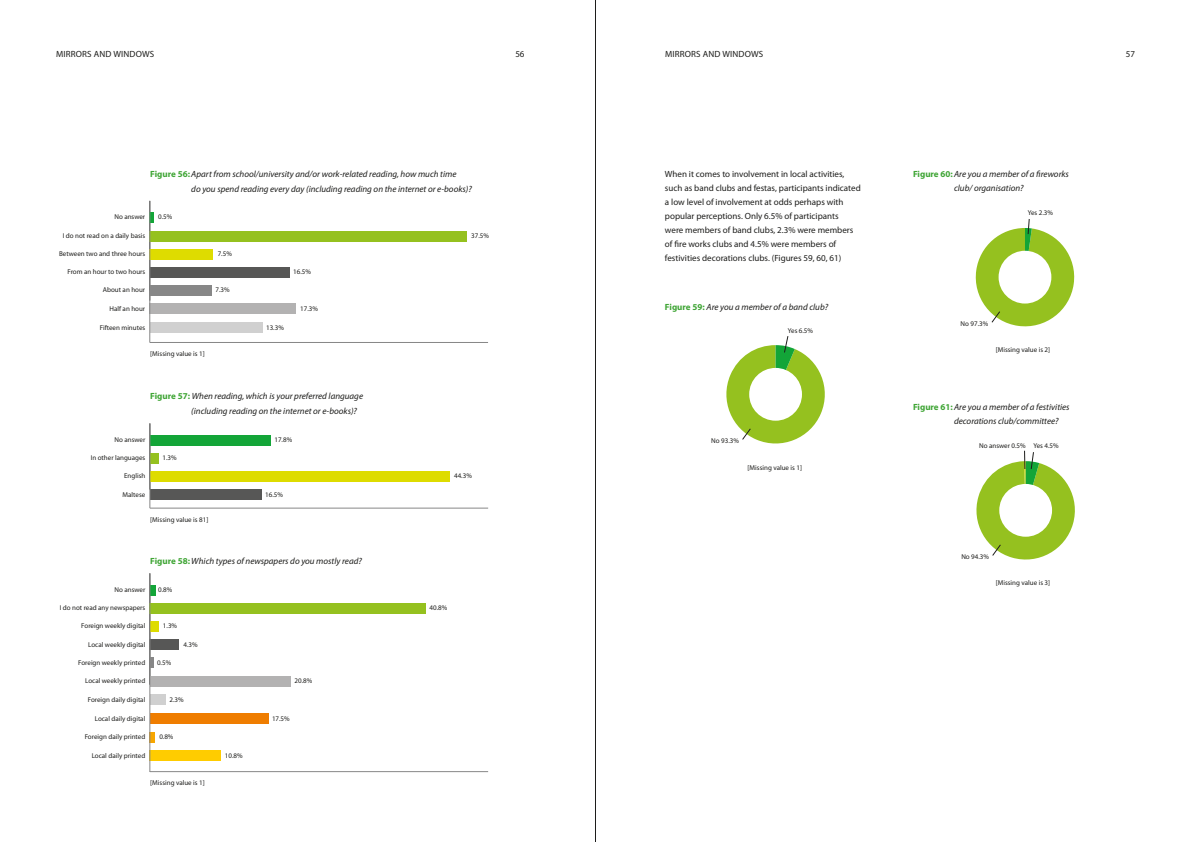
<style>
.page{position:relative;width:1191px;height:842px;background:#fff}
.page>*{position:absolute;margin:0;border:0;box-sizing:border-box;transform-origin:0 0}
.t1{font:italic 9px/15px "Myriad Pro";color:#1d1d1b}
.t2{font:9px/14px "Myriad Pro";color:#1d1d1b}
.t3{font:7px "Myriad Pro";color:#1d1d1b}
.s1{font-weight:700;font-style:normal;color:#3fa535}
</style>
<div class="page">
<hr style="left:595px;top:0;width:1px;height:842px;background:#1d1d1b">
<hr style="left:150px;top:508px;width:338px;height:1px;background:#878787">
<div style="left:150px;top:490px;width:111px;height:10px;background:#575756"></div>
<div style="left:150px;top:471px;width:299px;height:10px;background:#dedc00"></div>
<div style="left:150px;top:454px;width:9px;height:10px;background:#95c11f"></div>
<div style="left:150px;top:435px;width:120px;height:10px;background:#13a538"></div>
<hr style="left:149px;top:423px;width:1px;height:85px;background:#878787">
<hr style="left:150px;top:771px;width:338px;height:1px;background:#878787">
<div style="left:150px;top:714px;width:118px;height:10px;background:#ef7d00"></div>
<div style="left:150px;top:732px;width:5px;height:10px;background:#f7a600"></div>
<div style="left:150px;top:750px;width:71px;height:10px;background:#fc0"></div>
<div style="left:150px;top:695px;width:15px;height:10px;background:#d0d0d0"></div>
<div style="left:150px;top:676px;width:140px;height:10px;background:#b3b2b2"></div>
<svg style="left:150px;top:658px;width:3px;height:10px"></svg>
<div style="left:150px;top:640px;width:29px;height:10px;background:#575756"></div>
<div style="left:150px;top:621px;width:9px;height:10px;background:#dedc00"></div>
<div style="left:150px;top:604px;width:276px;height:10px;background:#95c11f"></div>
<div style="left:150px;top:585px;width:5px;height:10px;background:#13a538"></div>
<hr style="left:149px;top:573px;width:1px;height:199px;background:#878787">
<svg style="left:726px;top:336px;width:99px;height:108px"></svg>
<svg style="left:975px;top:219px;width:100px;height:108px"></svg>
<svg style="left:976px;top:450px;width:99px;height:110px"></svg>
<hr style="left:150px;top:342px;width:338px;height:1px;background:#878787">
<div style="left:150px;top:322px;width:112px;height:11px;background:#d0d0d0"></div>
<div style="left:150px;top:304px;width:146px;height:10px;background:#b3b2b2"></div>
<div style="left:150px;top:285px;width:61px;height:10px;background:#878787"></div>
<div style="left:150px;top:267px;width:139px;height:10px;background:#575756"></div>
<div style="left:150px;top:249px;width:63px;height:10px;background:#dedc00"></div>
<div style="left:150px;top:231px;width:317px;height:10px;background:#95c11f"></div>
<svg style="left:150px;top:213px;width:4px;height:10px"></svg>
<hr style="left:149px;top:201px;width:1px;height:141px;background:#878787">
<p class="t2" style="left:56px;top:47px;width:93px">Mirrors an d Win dows</p>
<p class="t2" style="left:515px;top:47px;width:11px">56</p>
<p class="t2" style="left:665px;top:47px;width:93px">Mirrors an d Win dows</p>
<p class="t2" style="left:1125px;top:47px;width:11px">57</p>
<p class="t1" style="left:191px;top:166px;width:282px;text-indent:-41px"><span class="s1">Figure 56:</span>Apart from school/university and/or work-related reading, how much time<br>do you spend reading every day (including reading on the internet or e-books)?</p>
<p class="t3" style="left:114px;top:213px;width:32px">No answer</p>
<p class="t3" style="left:63px;top:232px;width:84px">I do not read on a daily basis</p>
<p class="t3" style="left:59px;top:250px;width:88px">Between two and three hours</p>
<p class="t3" style="left:67px;top:268px;width:79px">From an hour to two hours</p>
<p class="t3" style="left:103px;top:286px;width:44px">About an hour</p>
<p class="t3" style="left:215px;top:286px;width:16px">7.3%</p>
<p class="t3" style="left:158px;top:213px;width:16px">0.5%</p>
<p class="t3" style="left:218px;top:250px;width:16px">7.5%</p>
<p class="t3" style="left:293px;top:268px;width:19px">16.5%</p>
<p class="t3" style="left:109px;top:305px;width:37px">Half an hour</p>
<p class="t3" style="left:300px;top:305px;width:19px">17.3%</p>
<p class="t3" style="left:100px;top:323px;width:47px">Fifteen minutes</p>
<p class="t3" style="left:266px;top:323px;width:19px">13.3%</p>
<p class="t3" style="left:150px;top:350px;width:56px">[Missing value is 1]</p>
<p class="t1" style="left:191px;top:388px;width:173px;text-indent:-41px"><span class="s1">Figure 57:</span> When reading, which is your preferred language (including reading on the internet or e-books)?</p>
<p class="t3" style="left:114px;top:436px;width:32px">No answer</p>
<p class="t3" style="left:91px;top:454px;width:56px">In other languages</p>
<p class="t3" style="left:124px;top:472px;width:23px">English</p>
<p class="t3" style="left:123px;top:491px;width:24px">Maltese</p>
<p class="t3" style="left:162px;top:454px;width:16px">1.3%</p>
<p class="t3" style="left:274px;top:436px;width:19px">17.8%</p>
<p class="t3" style="left:265px;top:491px;width:19px">16.5%</p>
<p class="t3" style="left:150px;top:515px;width:60px">[Missing value is 81]</p>
<p class="t1" style="left:150px;top:553px;width:213px"><span class="s1">Figure 58:</span>Which types of newspapers do you mostly read?</p>
<p class="t3" style="left:114px;top:586px;width:32px">No answer</p>
<p class="t3" style="left:60px;top:604px;width:87px">I do not read any newspapers</p>
<p class="t3" style="left:81px;top:622px;width:66px">Foreign weekly digital</p>
<p class="t3" style="left:88px;top:640px;width:59px">Local weekly digital</p>
<p class="t3" style="left:78px;top:659px;width:69px">Foreign weekly printed</p>
<p class="t3" style="left:85px;top:677px;width:62px">Local weekly printed</p>
<p class="t3" style="left:88px;top:696px;width:59px">Foreign daily digital</p>
<p class="t3" style="left:95px;top:714px;width:52px">Local daily digital</p>
<p class="t3" style="left:85px;top:733px;width:62px">Foreign daily printed</p>
<p class="t3" style="left:92px;top:751px;width:55px">Local daily printed</p>
<p class="t3" style="left:158px;top:586px;width:16px">0.8%</p>
<p class="t3" style="left:163px;top:622px;width:16px">1.3%</p>
<p class="t3" style="left:157px;top:659px;width:16px">0.5%</p>
<p class="t3" style="left:183px;top:640px;width:16px">4.3%</p>
<p class="t3" style="left:170px;top:696px;width:16px">2.3%</p>
<p class="t3" style="left:159px;top:733px;width:16px">0.8%</p>
<p class="t3" style="left:150px;top:779px;width:56px">[Missing value is 1]</p>
<p class="t3" style="left:225px;top:751px;width:19px">10.8%</p>
<p class="t3" style="left:294px;top:677px;width:19px">20.8%</p>
<p class="t3" style="left:272px;top:714px;width:19px">17.5%</p>
<p class="t3" style="left:471px;top:232px;width:19px">37.5%</p>
<p class="t3" style="left:454px;top:472px;width:19px">44.3%</p>
<p class="t3" style="left:430px;top:604px;width:19px">40.8%</p>
<p class="t2" style="left:665px;top:167px;width:197px">When it comes to involvement in local activities, such as band clubs and festas, participants indicated a low level of involvement at odds perhaps with popular perceptions. Only 6.5% of participants<br>were members of band clubs, 2.3% were members of fire works clubs and 4.5% were members of festivities decorations clubs. (Figures 59, 60, 61)</p>
<p class="t1" style="left:665px;top:299px;width:165px"><span class="s1">Figure 59:</span> Are you a member of a band club?</p>
<p class="t3" style="left:788px;top:327px;width:27px">Yes 6.5%</p>
<p class="t3" style="left:711px;top:437px;width:29px">No 93.3%</p>
<p class="t3" style="left:747px;top:464px;width:56px">[Missing value is 1]</p>
<p class="t1" style="left:913px;top:167px;width:157px;line-height:14px;text-align:center"><span class="s1">Figure 60:</span>Are you a member of a fireworks club/ organisation?</p>
<p class="t3" style="left:1027px;top:209px;width:27px">Yes 2.3%</p>
<p class="t3" style="left:960px;top:320px;width:29px">No 97.3%</p>
<p class="t3" style="left:995px;top:346px;width:56px">[Missing value is 2]</p>
<p class="t1" style="left:954px;top:400px;width:117px;line-height:14px;text-indent:-41px"><span class="s1">Figure 61:</span>Are you a member of a festivities decorations club/committee?</p>
<p class="t3" style="left:979px;top:442px;width:48px">No answer 0.5%</p>
<p class="t3" style="left:1033px;top:442px;width:27px">Yes 4.5%</p>
<p class="t3" style="left:961px;top:553px;width:29px">No 94.3%</p>
<p class="t3" style="left:995px;top:579px;width:56px">[Missing value is 3]</p>
</div>
